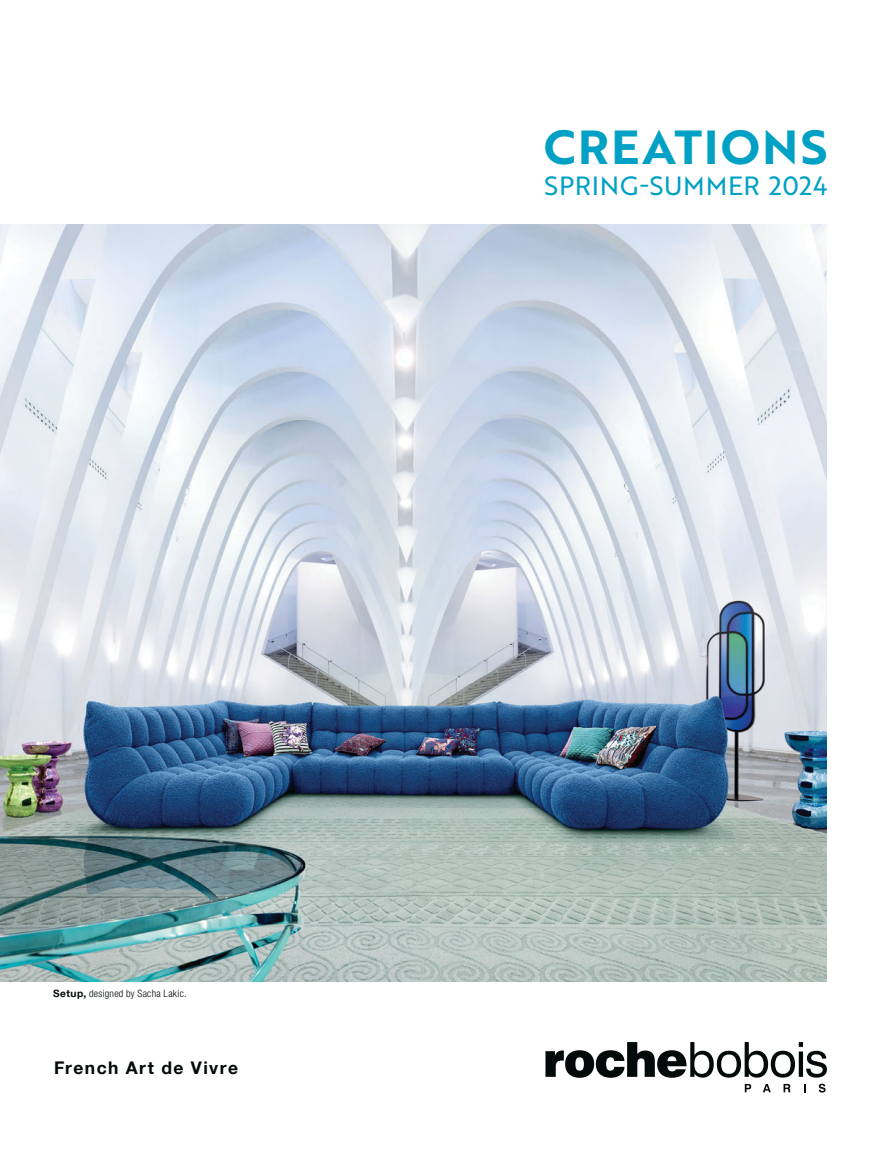
<style>
.page{position:relative;width:881px;height:1153px;background:#fff}
.page>*{position:absolute;margin:0;border:0;box-sizing:border-box;transform-origin:0 0}
.t1{font:46.5px "Brother 1816 Bold";letter-spacing:.04em;color:#00a1c4}
.t2{font:25.65px "Brother 1816 Regular";letter-spacing:.025em;color:#00a1c4}
.t3{font:700 17.4px "Helvetica Neue LT Com";letter-spacing:.085em;color:#040909}
.t4{font:300 condensed 10.2px "Helvetica Neue LT Com";letter-spacing:.025em;color:#040909}
.s1{font-weight:700;font-stretch:normal}
</style>
<div class="page">
<img style="left:0;top:225px;width:826px;height:756px">
<svg style="left:545px;top:1042px;width:281px;height:35px"></svg>
<svg style="left:744px;top:1083px;width:6px;height:9px"></svg>
<svg style="left:763px;top:1083px;width:7px;height:9px"></svg>
<svg style="left:783px;top:1083px;width:7px;height:9px"></svg>
<svg style="left:818px;top:1083px;width:7px;height:9px"></svg>
<h1 class="t1" style="left:543px;top:121px;width:285px">CREATIONS</h1>
<h2 class="t2" style="left:544px;top:171px;width:284px">SPRING-SUMMER 2024</h2>
<p class="t4" style="left:53px;top:989px;width:135px"><span class="s1">Setup,</span> designed by Sacha Lakic.</p>
<h3 class="t3" style="left:54px;top:1060px;width:185px">French Art de Vivre</h3>
</div>
